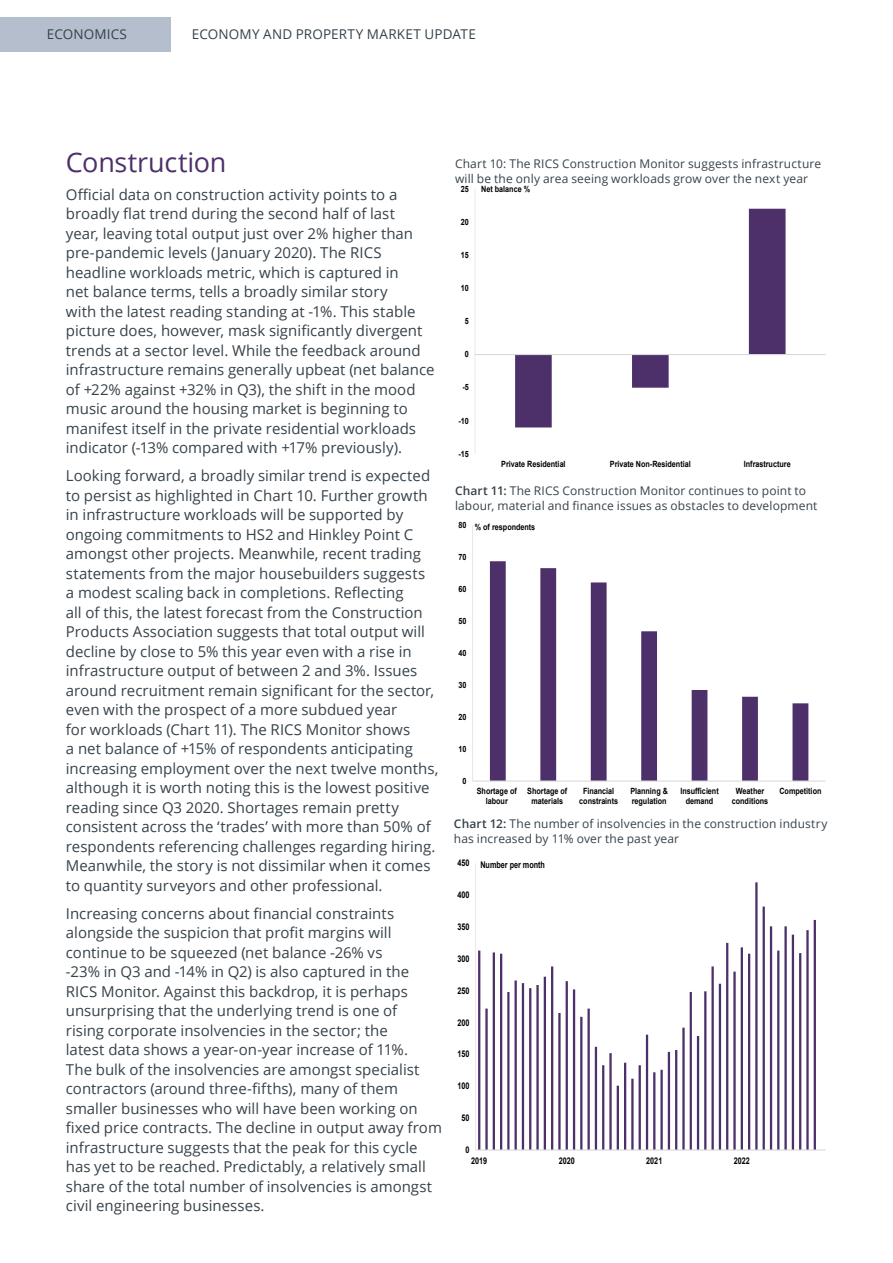
<style>
.page{position:relative;width:893px;height:1263px;background:#fff}
.page>*{position:absolute;margin:0;border:0;box-sizing:border-box;transform-origin:0 0}
.Body_Text{font:27px "Open Sans";letter-spacing:-.01em;color:#4d3069}
.Body_Text-2{font:15px/19.5px "Open Sans";color:#36424a}
.t1{font:13.5px "Open Sans";letter-spacing:.015em;color:#36424a}
.Chart_description_te{font:12px/15px "Open Sans";letter-spacing:.01em;color:#36424a}
.t2{font:700 9.3px "Arial";color:#000;scale:.78 1}
.t3{font:700 8.55px/9.9px "Arial";color:#000;text-align:center;scale:.84 1}
.s1{font-weight:600}
</style>
<div class="page">
<div style="left:0;top:17px;width:171px;height:34px;background:#b4becd"></div>
<svg style="left:515px;top:209px;width:270px;height:218px"></svg>
<hr style="left:475px;top:189px;width:1px;height:265px;background:#e7e6e6">
<hr style="left:475px;top:354px;width:351px;height:1px;background:#d9d9d9">
<svg style="left:490px;top:561px;width:318px;height:220px"></svg>
<hr style="left:472px;top:525px;width:1px;height:256px;background:#e7e6e6">
<hr style="left:473px;top:781px;width:353px;height:1px;background:#d9d9d9">
<hr style="left:814px;top:920px;width:2px;height:230px;background:#4d3069">
<hr style="left:806px;top:930px;width:3px;height:220px;background:#4d3069">
<hr style="left:799px;top:953px;width:2px;height:197px;background:#4d3069">
<hr style="left:792px;top:935px;width:2px;height:215px;background:#4d3069">
<hr style="left:784px;top:926px;width:3px;height:224px;background:#4d3069">
<hr style="left:777px;top:950px;width:2px;height:200px;background:#4d3069">
<hr style="left:770px;top:926px;width:2px;height:224px;background:#4d3069">
<hr style="left:763px;top:906px;width:2px;height:244px;background:#4d3069">
<hr style="left:755px;top:882px;width:3px;height:268px;background:#4d3069">
<hr style="left:748px;top:954px;width:2px;height:196px;background:#4d3069">
<hr style="left:741px;top:947px;width:2px;height:203px;background:#4d3069">
<hr style="left:733px;top:971px;width:3px;height:179px;background:#4d3069">
<hr style="left:726px;top:943px;width:2px;height:207px;background:#4d3069">
<hr style="left:719px;top:984px;width:2px;height:166px;background:#4d3069">
<hr style="left:711px;top:966px;width:3px;height:184px;background:#4d3069">
<hr style="left:704px;top:991px;width:2px;height:159px;background:#4d3069">
<hr style="left:697px;top:1036px;width:2px;height:114px;background:#4d3069">
<hr style="left:690px;top:992px;width:2px;height:158px;background:#4d3069">
<hr style="left:682px;top:1028px;width:3px;height:122px;background:#4d3069">
<hr style="left:675px;top:1050px;width:2px;height:100px;background:#4d3069">
<hr style="left:668px;top:1052px;width:2px;height:98px;background:#4d3069">
<hr style="left:660px;top:1070px;width:3px;height:80px;background:#4d3069">
<hr style="left:653px;top:1072px;width:2px;height:78px;background:#4d3069">
<hr style="left:646px;top:1035px;width:2px;height:115px;background:#4d3069">
<hr style="left:639px;top:1065px;width:2px;height:85px;background:#4d3069">
<hr style="left:631px;top:1079px;width:3px;height:71px;background:#4d3069">
<hr style="left:624px;top:1063px;width:2px;height:87px;background:#4d3069">
<hr style="left:617px;top:1086px;width:2px;height:64px;background:#4d3069">
<hr style="left:609px;top:1053px;width:3px;height:97px;background:#4d3069">
<hr style="left:602px;top:1065px;width:2px;height:85px;background:#4d3069">
<hr style="left:595px;top:1047px;width:2px;height:103px;background:#4d3069">
<hr style="left:587px;top:1008px;width:3px;height:142px;background:#4d3069">
<hr style="left:580px;top:1017px;width:2px;height:133px;background:#4d3069">
<hr style="left:573px;top:989px;width:2px;height:161px;background:#4d3069">
<hr style="left:566px;top:981px;width:2px;height:169px;background:#4d3069">
<hr style="left:558px;top:1013px;width:3px;height:137px;background:#4d3069">
<hr style="left:551px;top:966px;width:2px;height:184px;background:#4d3069">
<hr style="left:544px;top:977px;width:2px;height:173px;background:#4d3069">
<hr style="left:536px;top:985px;width:3px;height:165px;background:#4d3069">
<hr style="left:529px;top:988px;width:2px;height:162px;background:#4d3069">
<hr style="left:522px;top:983px;width:2px;height:167px;background:#4d3069">
<hr style="left:514px;top:980px;width:3px;height:170px;background:#4d3069">
<hr style="left:507px;top:992px;width:2px;height:158px;background:#4d3069">
<hr style="left:500px;top:954px;width:2px;height:196px;background:#4d3069">
<hr style="left:493px;top:952px;width:2px;height:198px;background:#4d3069">
<hr style="left:485px;top:1008px;width:3px;height:142px;background:#4d3069">
<hr style="left:478px;top:950px;width:2px;height:200px;background:#4d3069">
<hr style="left:475px;top:863px;width:1px;height:287px;background:#e7e6e6">
<hr style="left:476px;top:1150px;width:350px;height:1px;background:#d9d9d9">
<p class="t1" style="left:47px;top:25px;width:82px">ECONOMICS</p>
<p class="t1" style="left:192px;top:25px;width:285px">ECONOMY AND PROPERTY MARKET UPDATE</p>
<p class="Body_Text" style="left:66px;top:143px;width:162px">Construction</p>
<p class="Body_Text-2" style="left:66px;top:184px;width:370px">Official data on construction activity points to a broadly flat trend during the second half of last<br>year, leaving total output just over 2% higher than pre-pandemic levels (January 2020). The RICS headline workloads metric, which is captured in<br>net balance terms, tells a broadly similar story<br>with the latest reading standing at -1%. This stable picture does, however, mask significantly divergent trends at a sector level. While the feedback around infrastructure remains generally upbeat (net balance of +22% against +32% in Q3), the shift in the mood music around the housing market is beginning to manifest itself in the private residential workloads indicator (-13% compared with +17% previously).</p>
<p class="Body_Text-2" style="left:66px;top:466px;width:374px">Looking forward, a broadly similar trend is expected to persist as highlighted in Chart 10. Further growth in infrastructure workloads will be supported by ongoing commitments to HS2 and Hinkley Point C amongst other projects. Meanwhile, recent trading statements from the major housebuilders suggests<br>a modest scaling back in completions. Reflecting<br>all of this, the latest forecast from the Construction Products Association suggests that total output will decline by close to 5% this year even with a rise in infrastructure output of between 2 and 3%. Issues around recruitment remain significant for the sector, even with the prospect of a more subdued year<br>for workloads (Chart 11). The RICS Monitor shows<br>a net balance of +15% of respondents anticipating increasing employment over the next twelve months, although it is worth noting this is the lowest positive reading since Q3 2020. Shortages remain pretty consistent across the ‘trades’ with more than 50% of respondents referencing challenges regarding hiring.<br>Meanwhile, the story is not dissimilar when it comes to quantity surveyors and other professional.</p>
<p class="Body_Text-2" style="left:66px;top:903px;width:378px">Increasing concerns about financial constraints alongside the suspicion that profit margins will continue to be squeezed (net balance -26% vs<br>-23% in Q3 and -14% in Q2) is also captured in the RICS Monitor. Against this backdrop, it is perhaps unsurprising that the underlying trend is one of<br>rising corporate insolvencies in the sector; the<br>latest data shows a year-on-year increase of 11%.<br>The bulk of the insolvencies are amongst specialist contractors (around three-fifths), many of them smaller businesses who will have been working on fixed price contracts. The decline in output away from infrastructure suggests that the peak for this cycle has yet to be reached. Predictably, a relatively small share of the total number of insolvencies is amongst civil engineering businesses.</p>
<p class="Chart_description_te" style="left:455px;top:156px;width:368px">Chart 10: The RICS Construction Monitor suggests infrastructure will be the only area seeing workloads grow over the next year</p>
<p class="t3" style="left:461px;top:184px;width:11px">25</p>
<p class="t3" style="left:481px;top:184px;width:60px">Net balance %</p>
<p class="t3" style="left:461px;top:217px;width:11px">20</p>
<p class="t3" style="left:461px;top:250px;width:11px">15</p>
<p class="t3" style="left:461px;top:283px;width:11px">10</p>
<p class="t3" style="left:465px;top:316px;width:6px">5</p>
<p class="t3" style="left:465px;top:349px;width:6px">0</p>
<p class="t3" style="left:462px;top:383px;width:9px">-5</p>
<p class="t3" style="left:458px;top:416px;width:14px">-10</p>
<p class="t3" style="left:458px;top:449px;width:14px">-15</p>
<p class="t3" style="left:501px;top:459px;width:78px">Private Residential</p>
<p class="t3" style="left:610px;top:459px;width:98px">Private Non-Residential</p>
<p class="t3" style="left:744px;top:459px;width:57px">Infrastructure</p>
<p class="Chart_description_te" style="left:455px;top:482px;width:364px"><span class="s1">Chart 11:</span> The RICS Construction Monitor continues to point to labour, material and finance issues as obstacles to development</p>
<p class="t3" style="left:458px;top:520px;width:11px">80</p>
<p class="t3" style="left:458px;top:552px;width:11px">70</p>
<p class="t3" style="left:475px;top:522px;width:73px">% of respondents</p>
<p class="t3" style="left:458px;top:584px;width:11px">60</p>
<p class="t3" style="left:458px;top:616px;width:11px">50</p>
<p class="t3" style="left:458px;top:648px;width:11px">40</p>
<p class="t3" style="left:458px;top:680px;width:11px">30</p>
<p class="t3" style="left:458px;top:712px;width:11px">20</p>
<p class="t3" style="left:458px;top:744px;width:11px">10</p>
<p class="t3" style="left:462px;top:776px;width:6px">0</p>
<p class="t3" style="left:477px;top:786px;width:49px">Shortage of labour</p>
<p class="t3" style="left:527px;top:786px;width:49px">Shortage of materials</p>
<p class="t3" style="left:579px;top:786px;width:48px">Financial constraints</p>
<p class="t3" style="left:630px;top:786px;width:46px;text-align:left">Planning &amp; regulation</p>
<p class="t3" style="left:680px;top:786px;width:47px">Insufficient demand</p>
<p class="t3" style="left:732px;top:786px;width:45px">Weather conditions</p>
<p class="t3" style="left:779px;top:786px;width:52px">Competition</p>
<p class="Chart_description_te" style="left:454px;top:816px;width:375px"><span class="s1">Chart 12:</span> The number of insolvencies in the construction industry has increased by 11% over the past year</p>
<p class="t2" style="left:457px;top:856px;width:17px">450</p>
<p class="t2" style="left:457px;top:888px;width:17px">400</p>
<p class="t2" style="left:457px;top:920px;width:17px">350</p>
<p class="t2" style="left:457px;top:952px;width:17px">300</p>
<p class="t2" style="left:457px;top:984px;width:17px">250</p>
<p class="t2" style="left:457px;top:1016px;width:17px">200</p>
<p class="t2" style="left:457px;top:1047px;width:17px">150</p>
<p class="t2" style="left:457px;top:1079px;width:17px">100</p>
<p class="t2" style="left:461px;top:1111px;width:12px">50</p>
<p class="t2" style="left:465px;top:1143px;width:7px">0</p>
<p class="t2" style="left:480px;top:858px;width:84px">Number per month</p>
<p class="t2" style="left:471px;top:1154px;width:22px">2019</p>
<p class="t2" style="left:559px;top:1154px;width:22px">2020</p>
<p class="t2" style="left:646px;top:1154px;width:22px">2021</p>
<p class="t2" style="left:734px;top:1154px;width:22px">2022</p>
</div>
